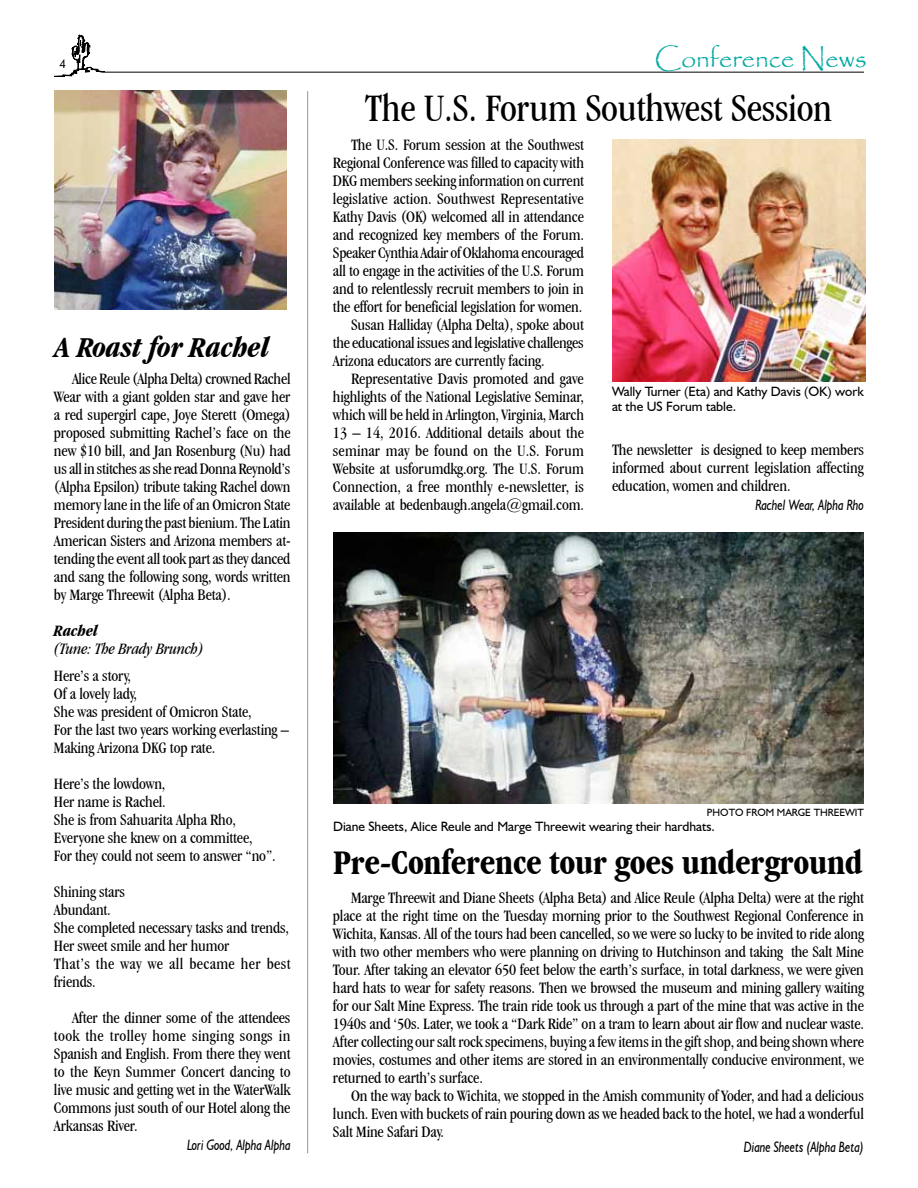
<style>
.page{position:relative;width:918px;height:1188px;background:#fff}
.page>*{position:absolute;margin:0;border:0;box-sizing:border-box;transform-origin:0 0}
.t1{font:condensed 40.5px "Garamond IT Cby BT";letter-spacing:-.01em;color:#000}
.t2{font:700 condensed 36px "Garamond IT Cby BT";letter-spacing:-.01em;color:#000}
.t3{font:italic 700 condensed 30px "Garamond IT Cby BT";letter-spacing:-.01em;color:#000}
.t4{font:27px "Papyrus";letter-spacing:-.01em;color:#00a9a1}
.t5{font:condensed 16.5px/18px "Garamond IT Cby BT";letter-spacing:-.01em;color:#000;text-align:justify}
.t6{font:italic condensed 16.5px "Garamond IT Cby BT";letter-spacing:-.01em;color:#000}
.t7{font:italic 700 condensed 16.5px "Garamond IT Cby BT";letter-spacing:-.01em;color:#000}
.t8{font:italic 15px "Humanist 521 BT";letter-spacing:-.005em;color:#000;scale:.8 1}
.t9{font:13.5px/15px "Humanist 521 BT";color:#000}
.t10{font:12px "Futura BT";color:#000}
.t11{font:10.5px "Humanist 521 BT";color:#000}
</style>
<div class="page">
<svg style="left:54px;top:35px;width:52px;height:42px"></svg>
<hr style="left:105px;top:72px;width:759px;height:1px;background:#000">
<img style="left:54px;top:90px;width:233px;height:220px">
<hr style="left:307px;top:91px;width:1px;height:1062px;background:#939598">
<img style="left:333px;top:532px;width:531px;height:272px">
<img style="left:612px;top:139px;width:253px;height:243px">
<p class="t10" style="left:59px;top:56px;width:9px">4</p>
<h3 class="t3" style="left:54px;top:329px;width:217px">A Roast for Rachel</h3>
<p class="t5" style="left:54px;top:369px;width:238px;text-indent:18px">Alice Reule (Alpha Delta) crowned Rachel Wear with a giant golden star and gave her a red supergirl cape, Joye Sterett (Omega) proposed submitting Rachel’s face on the new $10 bill, and Jan Rosenburg (Nu) had us all in stitches as she read Donna Reynold’s (Alpha Epsilon) tribute taking Rachel down memory lane in the life of an Omicron State President during the past bienium. The Latin American Sisters and Arizona members at&shy;tending the event all took part as they danced and sang the following song, words written by Marge Threewit (Alpha Beta).</p>
<p class="t7" style="left:54px;top:621px;width:46px">Rachel</p>
<p class="t6" style="left:54px;top:639px;width:151px">(Tune: The Brady Brunch)</p>
<p class="t5" style="left:54px;top:666px;width:237px;text-align:left">Here’s a story,<br>Of a lovely lady,<br>She was president of Omicron State,<br>For the last two years working everlasting –<br>Making Arizona DKG top rate.</p>
<p class="t5" style="left:54px;top:774px;width:223px;text-align:left">Here’s the lowdown,<br>Her name is Rachel.<br>She is from Sahuarita Alpha Rho,<br>Everyone she knew on a committee,<br>For they could not seem to answer “no”.</p>
<p class="t5" style="left:54px;top:882px;width:238px;text-align:left">Shining stars<br>Abundant.<br>She completed necessary tasks and trends,<br>Her sweet smile and her humor<br>That’s the way we all became her best friends.</p>
<p class="t5" style="left:54px;top:1009px;width:238px;text-indent:18px">After the dinner some of the attendees took the trolley home singing songs in Spanish and English. From there they went to the Keyn Summer Concert dancing to live music and getting wet in the WaterWalk Commons just south of our Hotel along the Arkansas River.</p>
<p class="t8" style="left:187px;top:1136px;width:131px">Lori Good, Alpha Alpha</p>
<h3 class="t4" style="left:654px;top:42px;width:214px">Conference News</h3>
<h1 class="t1" style="left:365px;top:85px;width:469px">The U.S. Forum Southwest Session</h1>
<p class="t5" style="left:351px;top:135px;width:234px">The U.S. Forum session at the Southwest</p>
<p class="t5" style="left:333px;top:153px;width:253px">Regional Conference was filled to capacity with</p>
<p class="t5" style="left:333px;top:171px;width:253px">DKG members seeking information on current</p>
<p class="t5" style="left:333px;top:189px;width:252px">legislative action. Southwest Representative</p>
<p class="t5" style="left:333px;top:207px;width:252px">Kathy Davis (OK) welcomed all in attendance</p>
<p class="t5" style="left:333px;top:225px;width:252px">and recognized key members of the Forum.</p>
<p class="t5" style="left:333px;top:243px;width:253px">Speaker Cynthia Adair of Oklahoma encouraged</p>
<p class="t5" style="left:333px;top:261px;width:253px">all to engage in the activities of the U.S. Forum</p>
<p class="t5" style="left:333px;top:279px;width:252px">and to relentlessly recruit members to join in</p>
<p class="t5" style="left:333px;top:297px;width:251px">the effort for beneficial legislation for women.</p>
<p class="t5" style="left:351px;top:315px;width:235px">Susan Halliday (Alpha Delta), spoke about</p>
<p class="t5" style="left:333px;top:333px;width:252px">the educational issues and legislative challenges</p>
<p class="t5" style="left:333px;top:351px;width:213px">Arizona educators are currently facing.</p>
<p class="t5" style="left:351px;top:369px;width:234px">Representative Davis promoted and gave</p>
<p class="t5" style="left:333px;top:387px;width:253px">highlights of the National Legislative Seminar,</p>
<p class="t5" style="left:333px;top:405px;width:253px">which will be held in Arlington, Virginia, March</p>
<p class="t5" style="left:333px;top:423px;width:252px">13 – 14, 2016. Additional details about the</p>
<p class="t5" style="left:333px;top:441px;width:252px">seminar may be found on the U.S. Forum</p>
<p class="t5" style="left:333px;top:459px;width:252px">Website at usforumdkg.org. The U.S. Forum</p>
<p class="t5" style="left:333px;top:477px;width:253px">Connection, a free monthly e-newsletter, is</p>
<p class="t5" style="left:333px;top:495px;width:252px">available at bedenbaugh.angela@gmail.com.</p>
<p class="t9" style="left:612px;top:384px;width:253px">Wally Turner (Eta) and Kathy Davis (OK) work at the US Forum table.</p>
<p class="t5" style="left:612px;top:440px;width:253px">The newsletter is designed to keep members informed about current legislation affecting education, women and children.</p>
<p class="t8" style="left:755px;top:496px;width:137px">Rachel Wear, Alpha Rho</p>
<p class="t11" style="left:707px;top:806px;width:47px">Photo fro</p>
<p class="t11" style="left:766px;top:806px;width:19px">m Mar</p>
<p class="t11" style="left:798px;top:806px;width:24px">ge Thr</p>
<p class="t11" style="left:834px;top:806px;width:32px">eewit</p>
<p class="t9" style="left:333px;top:819px;width:383px">Diane Sheets, Alice Reule and Marge Threewit wearing their hardhats.</p>
<h2 class="t2" style="left:333px;top:841px;width:531px">Pre-Conference tour goes underground</h2>
<p class="t5" style="left:333px;top:888px;width:533px;text-indent:18px">Marge Threewit and Diane Sheets (Alpha Beta) and Alice Reule (Alpha Delta) were at the right place at the right time on the Tuesday morning prior to the Southwest Regional Conference in Wichita, Kansas. All of the tours had been cancelled, so we were so lucky to be invited to ride along with two other members who were planning on driving to Hutchinson and taking the Salt Mine Tour. After taking an elevator 650 feet below the earth’s surface, in total darkness, we were given hard hats to wear for safety reasons. Then we browsed the museum and mining gallery waiting for our Salt Mine Express. The train ride took us through a part of the mine that was active in the 1940s and ‘50s. Later, we took a “Dark Ride” on a tram to learn about air flow and nuclear waste.<br>After collecting our salt rock specimens, buying a few items in the gift shop, and being shown where movies, costumes and other items are stored in an environmentally conducive environment, we returned to earth’s surface.</p>
<p class="t5" style="left:333px;top:1086px;width:533px;text-indent:18px">On the way back to Wichita, we stopped in the Amish community of Yoder, and had a delicious lunch. Even with buckets of rain pouring down as we headed back to the hotel, we had a wonderful Salt Mine Safari Day.</p>
<p class="t8" style="left:744px;top:1138px;width:152px">Diane Sheets (Alpha Beta)</p>
</div>
